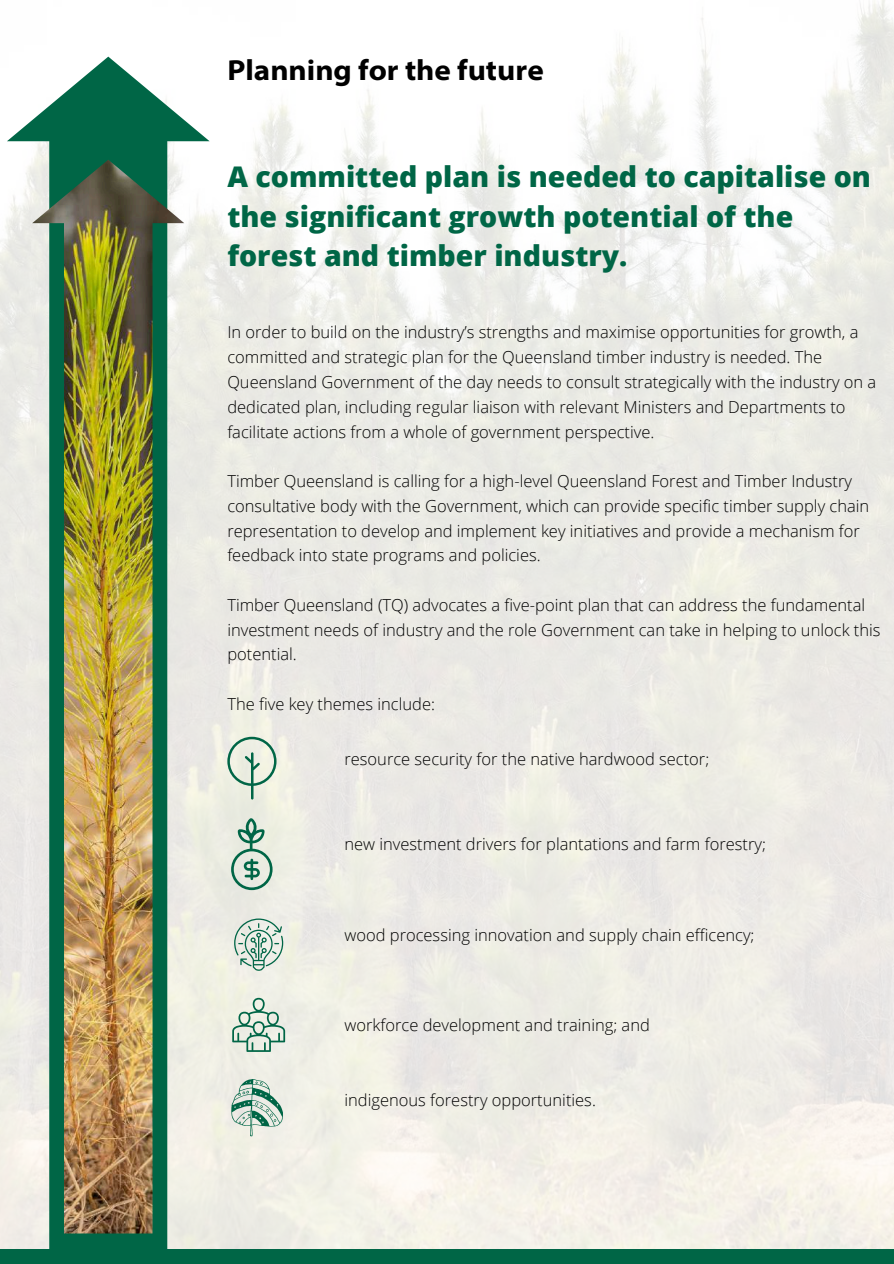
<style>
.page{position:relative;width:894px;height:1264px;background:#fff}
.page>*{position:absolute;margin:0;border:0;box-sizing:border-box;transform-origin:0 0}
.t1{font:700 semi-expanded 29.1px "Myriad Pro";color:#000}
.t2{font:800 28.5px/39.3px "Open Sans";color:#006646}
.t3{font:300 16.5px/24.8px "Open Sans";color:#000}
</style>
<div class="page">
<img style="left:0;top:0;width:893px;height:1248px">
<div style="left:0;top:1248px;width:893px;height:15px;background:#006646"></div>
<svg style="left:227px;top:736px;width:49px;height:63px;background:#c6d8c8"></svg>
<svg style="left:231px;top:818px;width:41px;height:72px;background:#acc8b8"></svg>
<svg style="left:234px;top:918px;width:49px;height:52px;background:#bbd0c4"></svg>
<svg style="left:232px;top:997px;width:53px;height:54px;background:#bcd1c3"></svg>
<svg style="left:231px;top:1078px;width:52px;height:59px;background:#b3cbbe"></svg>
<svg style="left:7px;top:57px;width:202px;height:1192px;fill:#ecebe5"></svg>
<img style="left:32px;top:160px;width:152px;height:1073px">
<h1 class="t1" style="left:227px;top:58px;width:318px">Planning for the future</h1>
<h2 class="t2" style="left:227px;top:157px;width:645px">A committed plan is needed to capitalise on the significant growth potential of the forest and timber industry.</h2>
<p class="t3" style="left:227px;top:320px;width:650px">In order to build on the industry’s strengths and maximise opportunities for growth, a committed and strategic plan for the Queensland timber industry is needed. The Queensland Government of the day needs to consult strategically with the industry on a dedicated plan, including regular liaison with relevant Ministers and Departments to facilitate actions from a whole of government perspective.</p>
<p class="t3" style="left:227px;top:468px;width:643px">Timber Queensland is calling for a high-level Queensland Forest and Timber Industry consultative body with the Government, which can provide specific timber supply chain representation to develop and implement key initiatives and provide a mechanism for feedback into state programs and policies.</p>
<p class="t3" style="left:227px;top:592px;width:654px">Timber Queensland (TQ) advocates a five-point plan that can address the fundamental investment needs of industry and the role Government can take in helping to unlock this potential.</p>
<p class="t3" style="left:227px;top:691px;width:209px">The five key themes include:</p>
<p class="t3" style="left:344px;top:746px;width:366px">resource security for the native hardwood sector;</p>
<p class="t3" style="left:344px;top:831px;width:423px">new investment drivers for plantations and farm forestry;</p>
<p class="t3" style="left:344px;top:922px;width:411px">wood processing innovation and supply chain efficency;</p>
<p class="t3" style="left:344px;top:1012px;width:307px">workforce development and training; and</p>
<p class="t3" style="left:344px;top:1087px;width:253px">indigenous forestry opportunities.</p>
</div>
